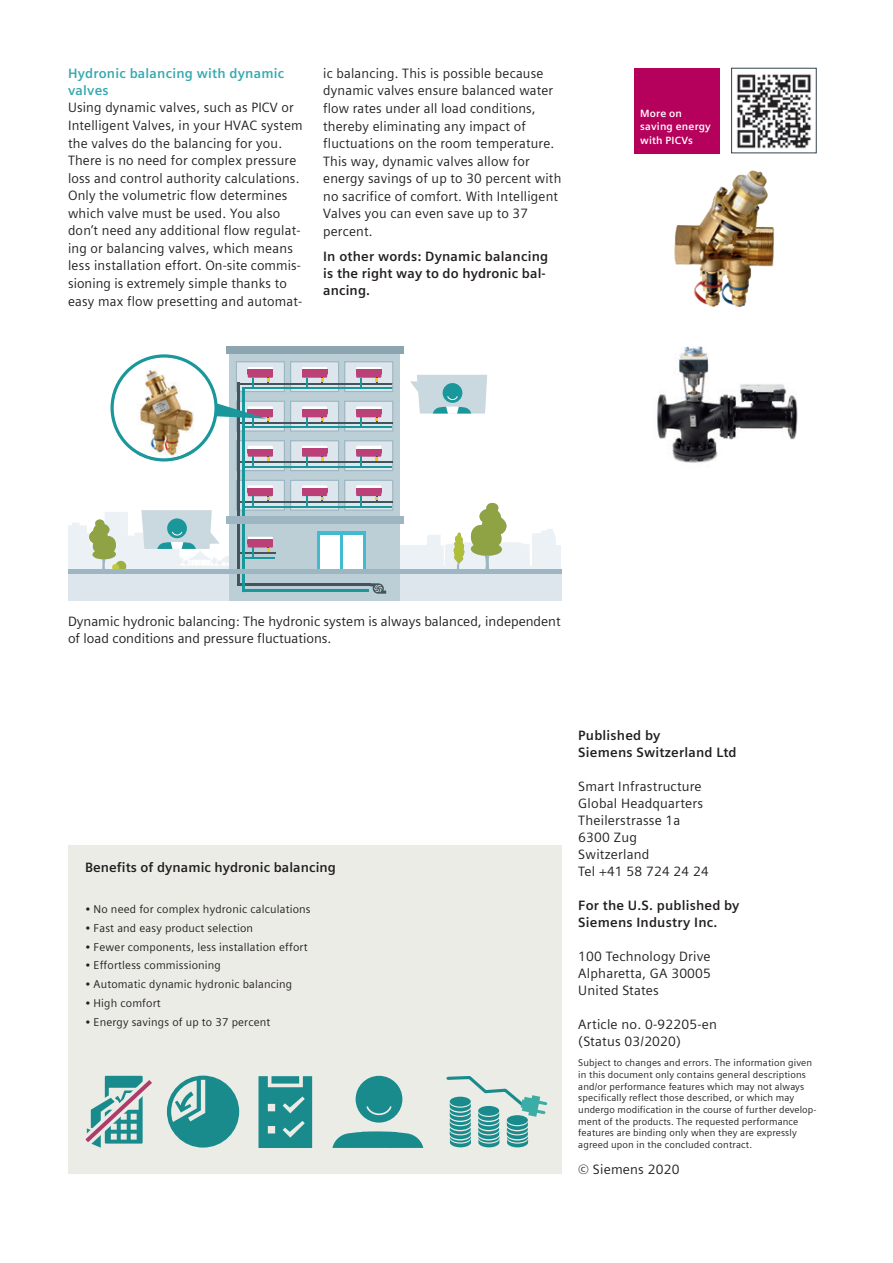
<style>
.page{position:relative;width:893px;height:1263px;background:#fff}
.page>*{position:absolute;margin:0;border:0;box-sizing:border-box;transform-origin:0 0}
.t1{font:13.5px/17.5px "Siemens Sans Global";letter-spacing:.015em;color:#231f20}
.t2{font:13.5px/17px "Siemens Sans";letter-spacing:.015em;color:#231f20}
.t3{font:700 13.5px/17px "Siemens Sans Global";letter-spacing:.01em;color:#231f20}
.t4{font:700 13.5px/17px "Siemens Sans";letter-spacing:.015em;color:#231f20}
.t5{font:700 13.5px/17px "Siemens Sans Global";letter-spacing:.015em;color:#36a9af}
.t6{font:11.25px "Siemens Sans Global";letter-spacing:.015em;color:#231f20}
.t7{font:700 10.5px/13.6px "Siemens Sans Global";letter-spacing:.015em;color:#fff}
.t8{font:9.75px/11.7px "Siemens Sans";letter-spacing:.015em;color:#231f20}
</style>
<div class="page">
<img style="left:736px;top:74px;width:76px;height:75px">
<div style="left:731px;top:68px;width:85px;height:85px;border:1px solid #33444d"></div>
<div style="left:634px;top:68px;width:85px;height:85px;background:#b5015b"></div>
<div style="left:68px;top:573px;width:493px;height:27px;background:#dce6ec"></div>
<div style="left:229px;top:353px;width:171px;height:247px;background:#bccfd7"></div>
<div style="left:226px;top:346px;width:177px;height:8px;background:#8da4b1"></div>
<svg style="left:370px;top:583px;width:16px;height:11px"></svg>
<svg style="left:410px;top:375px;width:77px;height:39px;background:#b7d4d9"></svg>
<svg style="left:68px;top:480px;width:493px;height:89px"></svg>
<hr style="left:243px;top:589px;width:126px;height:3px;background:#1a979a">
<hr style="left:237px;top:383px;width:3px;height:203px;background:#45545a">
<hr style="left:239px;top:583px;width:131px;height:3px;background:#45545a">
<hr style="left:242px;top:387px;width:3px;height:205px;background:#1a979a">
<div style="left:226px;top:517px;width:177px;height:7px;background:#9db6c2"></div>
<div style="left:68px;top:569px;width:493px;height:5px;background:#9db6c2"></div>
<svg style="left:111px;top:354px;width:282px;height:117px"></svg>
<img style="left:138px;top:368px;width:56px;height:80px">
<img style="left:138px;top:448px;width:56px;height:8px">
<img style="left:657px;top:346px;width:141px;height:117px">
<div style="left:68px;top:846px;width:493px;height:328px;background:#ecece7"></div>
<svg style="left:85px;top:1075px;width:67px;height:73px"></svg>
<svg style="left:167px;top:1075px;width:72px;height:72px"></svg>
<svg style="left:258px;top:1076px;width:54px;height:72px;background:#369898"></svg>
<div style="left:356px;top:1076px;width:46px;height:46px;background:#198b8c;border-radius:50%"></div>
<svg style="left:332px;top:1097px;width:91px;height:51px"></svg>
<svg style="left:446px;top:1076px;width:101px;height:71px"></svg>
<img style="left:674px;top:170px;width:100px;height:138px">
<p class="t5" style="left:68px;top:65px;width:218px">Hydronic balancing with dynamic valves</p>
<p class="t1" style="left:68px;top:99px;width:236px">Using dynamic valves, such as PICV or Intelligent Valves, in your HVAC system the valves do the balancing for you.<br>There is no need for complex pressure loss and control authority calculations.<br>Only the volumetric flow determines which valve must be used. You also don’t need any additional flow regulat&shy;ing or balancing valves, which means less installation effort. On-site commis&shy;sioning is extremely simple thanks to easy max flow presetting and automat-</p>
<p class="t1" style="left:323px;top:65px;width:240px">ic balancing. This is possible because dynamic valves ensure balanced water flow rates under all load conditions, thereby eliminating any impact of fluctuations on the room temperature.<br>This way, dynamic valves allow for energy savings of up to 30 percent with no sacrifice of comfort. With Intelligent Valves you can even save up to 37 percent.</p>
<p class="t3" style="left:323px;top:248px;width:227px">In other words: Dynamic balancing is the right way to do hydronic bal&shy;ancing.</p>
<p class="t7" style="left:640px;top:106px;width:72px">More on saving energy with PICVs</p>
<p class="t1" style="left:68px;top:613px;width:494px;line-height:17px">Dynamic hydronic balancing: The hydronic system is always balanced, independent of load conditions and pressure fluctuations.</p>
<p class="t3" style="left:85px;top:859px;width:252px">Benefits of dynamic hydronic balancing</p>
<p class="t6" style="left:85px;top:900px;width:227px">• No need for complex hydronic calculations</p>
<p class="t6" style="left:85px;top:919px;width:170px">• Fast and easy product selection</p>
<p class="t6" style="left:85px;top:938px;width:224px">• Fewer components, less installation effort</p>
<p class="t6" style="left:85px;top:957px;width:137px">• Effortless commissioning</p>
<p class="t6" style="left:85px;top:976px;width:209px">• Automatic dynamic hydronic balancing</p>
<p class="t6" style="left:85px;top:995px;width:77px">• High comfort</p>
<p class="t6" style="left:85px;top:1014px;width:187px">• Energy savings of up to 37 percent</p>
<p class="t4" style="left:578px;top:727px;width:160px">Published by<br>Siemens Switzerland Ltd</p>
<p class="t2" style="left:578px;top:778px;width:132px">Smart Infrastructure<br>Global Headquarters<br>Theilerstrasse 1a<br>6300 Zug<br>Switzerland<br>Tel +41 58 724 24 24</p>
<p class="t4" style="left:578px;top:897px;width:163px">For the U.S. published by<br>Siemens Industry Inc.</p>
<p class="t2" style="left:578px;top:948px;width:134px;text-align:justify">100 Technology Drive Alpharetta, GA 30005<br>United States</p>
<p class="t2" style="left:578px;top:1016px;width:140px">Article no. 0-92205-en (Status 03/2020)</p>
<p class="t8" style="left:578px;top:1057px;width:240px">Subject to changes and errors. The information given in this document only contains general descriptions and/or performance features which may not always specifically reflect those described, or which may undergo modification in the course of further develop&shy;ment of the products. The requested performance features are binding only when they are expressly agreed upon in the concluded contract.</p>
<p class="t2" style="left:578px;top:1160px;width:103px">© Siemens 2020</p>
</div>
